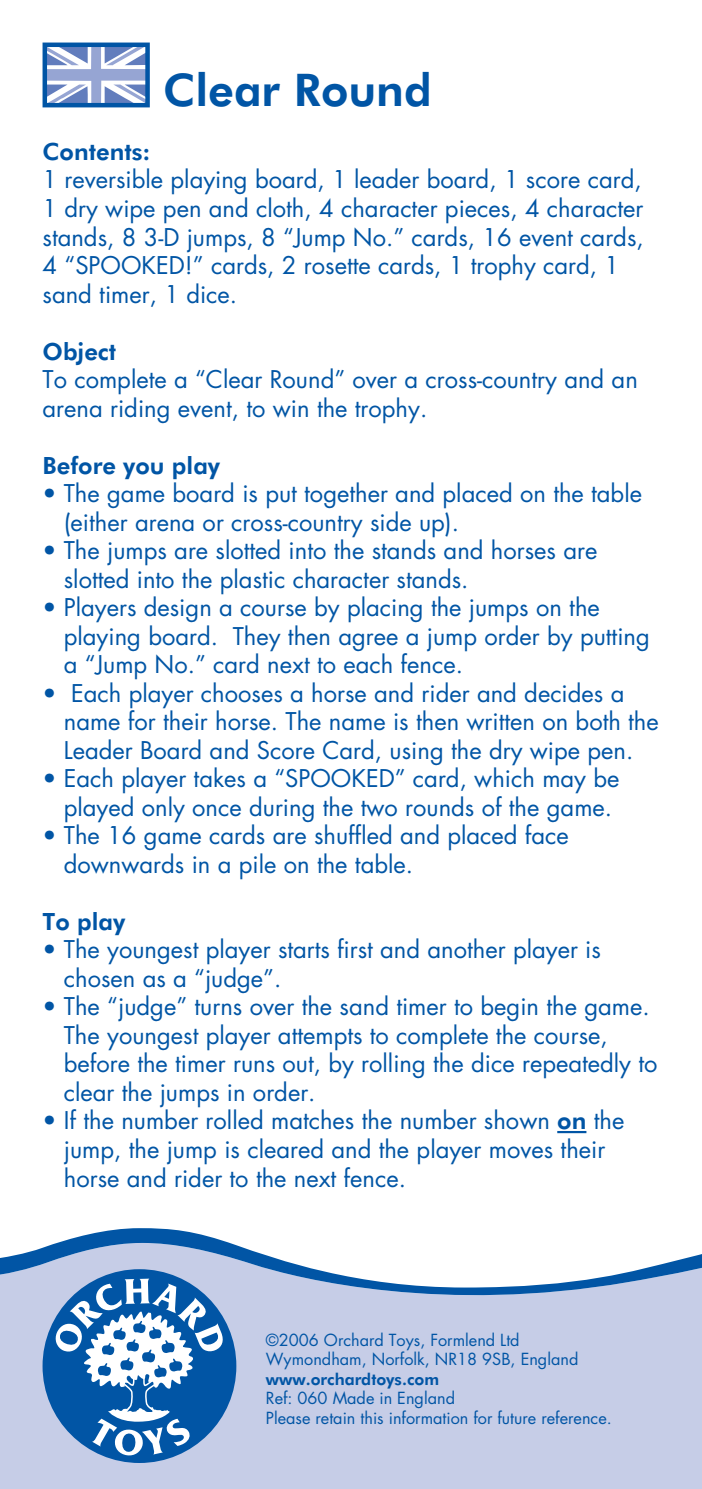
<style>
.page{position:relative;width:702px;height:1489px;background:#fff}
.page>*{position:absolute;margin:0;border:0;box-sizing:border-box;transform-origin:0 0}
.t1{font:45px "Futura Heavy OT";color:#0155a5}
.t2{font:23.75px/28.5px "Futura Book OT";color:#0155a5}
.t3{font:23.75px "Futura Heavy OT";color:#0155a5}
.t4{font:16.25px/19.5px "Futura Book OT";color:#0155a5}
.t5{font:16.25px "Futura Heavy OT";color:#0155a5}
.s1{font-family:"Futura Heavy OT"}
</style>
<div class="page">
<div style="left:0;top:1313px;width:702px;height:175px;background:#c6cde7"></div>
<svg style="left:0;top:1228px;width:702px;height:85px"></svg>
<svg style="left:48px;top:48px;width:97px;height:54px"></svg>
<div style="left:43px;top:43px;width:107px;height:64px;border:4px solid #0155a5"></div>
<div style="left:43px;top:1269px;width:193px;height:193px;background:#0155a5;border-radius:50%"></div>
<svg style="left:55px;top:1278px;width:170px;height:177px"></svg>
<hr style="left:557px;top:1130px;width:29px;height:3px;background:#0155a5">
<h1 class="t1" style="left:163px;top:63px;width:270px">Clear Round</h1>
<p class="t3" style="left:43px;top:137px;width:109px">Contents:</p>
<p class="t2" style="left:43px;top:165px;width:602px">1 reversible playing board, 1 leader board, 1 score card, 1 dry wipe pen and cloth, 4 character pieces, 4 character stands, 8 3-D jumps, 8 “Jump No.” cards, 16 event cards, 4 “SPOOKED!” cards, 2 rosette cards, 1 trophy card, 1 sand timer, 1 dice.</p>
<p class="t3" style="left:43px;top:337px;width:75px">Object</p>
<p class="t2" style="left:43px;top:365px;width:596px">To complete a “Clear Round” over a cross-country and an arena riding event, to win the trophy.</p>
<p class="t3" style="left:43px;top:451px;width:179px">Before you play</p>
<p class="t2" style="left:64px;top:479px;width:579px;text-indent:-21px">• The game board is put together and placed on the table (either arena or cross-country side up).</p>
<p class="t2" style="left:64px;top:536px;width:535px;text-indent:-21px">• The jumps are slotted into the stands and horses are slotted into the plastic character stands.</p>
<p class="t2" style="left:64px;top:593px;width:587px;text-indent:-21px">• Players design a course by placing the jumps on the playing board. They then agree a jump order by putting a “Jump No.” card next to each fence.</p>
<p class="t2" style="left:64px;top:678px;width:596px;text-indent:-21px">• Each player chooses a horse and rider and decides a name for their horse. The name is then written on both the<br>Leader Board and Score Card, using the dry wipe pen.</p>
<p class="t2" style="left:43px;top:764px;width:578px;text-align:center">• Each player takes a “SPOOKED” card, which may be played only once during the two rounds of the game.</p>
<p class="t2" style="left:64px;top:821px;width:506px;text-indent:-21px">• The 16 game cards are shuffled and placed face downwards in a pile on the table.</p>
<p class="t3" style="left:43px;top:907px;width:84px">To play</p>
<p class="t2" style="left:64px;top:935px;width:538px;text-indent:-21px">• The youngest player starts first and another player is chosen as a “judge”.</p>
<p class="t2" style="left:64px;top:992px;width:595px;text-indent:-21px">• The “judge” turns over the sand timer to begin the game.<br>The youngest player attempts to complete the course, before the timer runs out, by rolling the dice repeatedly to clear the jumps in order.</p>
<p class="t2" style="left:64px;top:1106px;width:562px;text-indent:-21px">• If the number rolled matches the number shown <span class="s1">on</span> the jump, the jump is cleared and the player moves their horse and rider to the next fence.</p>
<p class="t4" style="left:266px;top:1329px;width:314px">©2006 Orchard Toys, Formlend Ltd<br>Wymondham, Norfolk, NR18 9SB, England</p>
<p class="t5" style="left:266px;top:1368px;width:175px">www.orchardtoys.com</p>
<p class="t4" style="left:266px;top:1387px;width:347px">Ref: 060 Made in England<br>Please retain this information for future reference.</p>
</div>
